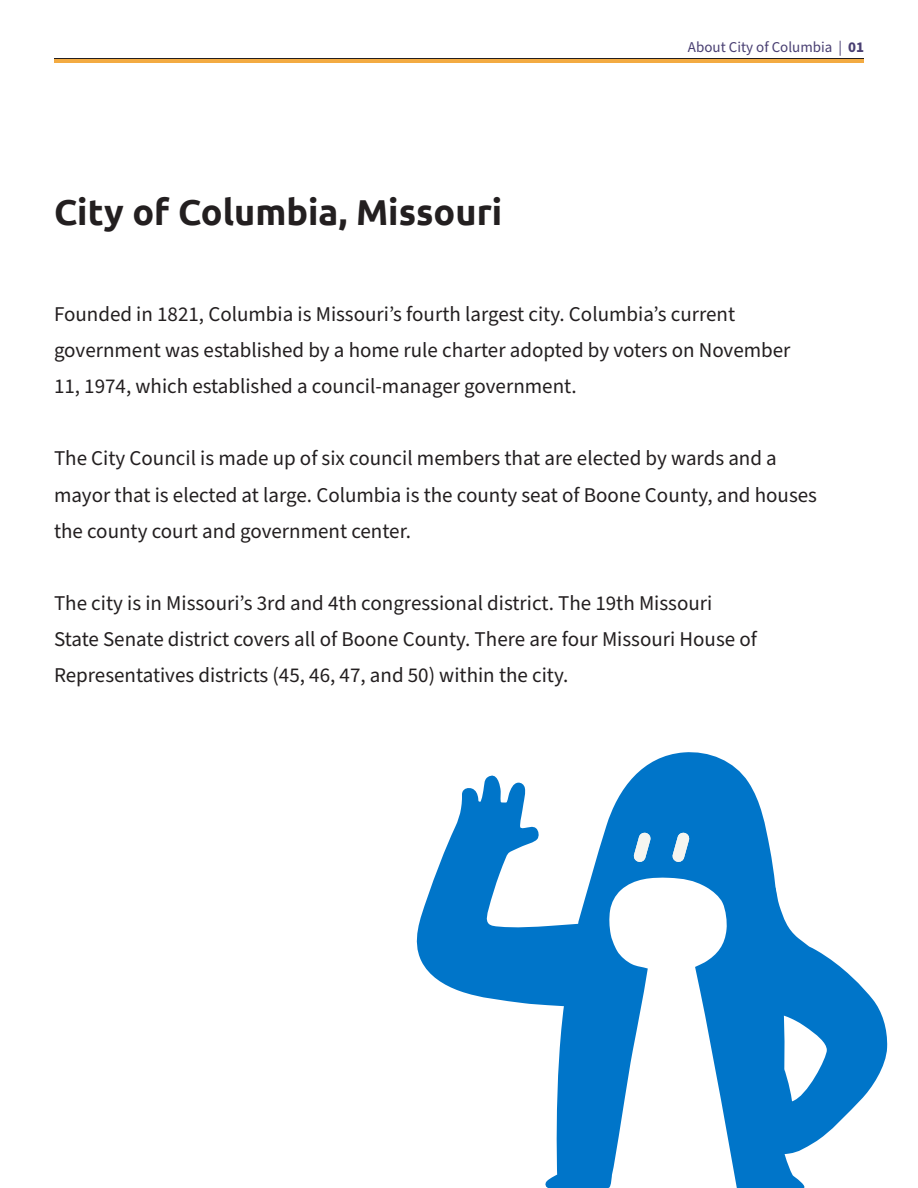
<style>
.page{position:relative;width:918px;height:1188px;background:#fff}
.page>*{position:absolute;margin:0;border:0;box-sizing:border-box;transform-origin:0 0}
.t1{font:700 36px "Ubuntu";color:#231f20}
.Paragraph_Body{font:21px/36px "Source Sans Pro";color:#231f20}
.t2{font:15px "Source Sans Pro";color:#493f72}
.s1{font-weight:700}
</style>
<div class="page">
<hr style="left:54px;top:58px;width:810px;height:1px;background:#231f20">
<hr style="left:54px;top:59px;width:810px;height:4px;background:#f3ab42">
<svg style="left:545px;top:752px;width:260px;height:436px;fill:#0075c9"></svg>
<svg style="left:416px;top:771px;width:189px;height:237px;fill:#0075c9"></svg>
<svg style="left:633px;top:832px;width:18px;height:30px"></svg>
<svg style="left:672px;top:832px;width:18px;height:30px"></svg>
<svg style="left:749px;top:887px;width:139px;height:267px"></svg>
<p class="t1" style="left:54px;top:190px;width:450px">City of Columbia, Missouri</p>
<p class="t2" style="left:688px;top:37px;width:178px">About City of Columbia | <span class="s1">01</span></p>
<p class="Paragraph_Body" style="left:54px;top:297px;width:738px">Founded in 1821, Columbia is Missouri’s fourth largest city. Columbia’s current government was established by a home rule charter adopted by voters on November<br>11, 1974, which established a council-manager government.</p>
<p class="Paragraph_Body" style="left:54px;top:441px;width:765px">The City Council is made up of six council members that are elected by wards and a mayor that is elected at large. Columbia is the county seat of Boone County, and houses the county court and government center.</p>
<p class="Paragraph_Body" style="left:54px;top:585px;width:704px">The city is in Missouri’s 3rd and 4th congressional district. The 19th Missouri<br>State Senate district covers all of Boone County. There are four Missouri House of<br>Representatives districts (45, 46, 47, and 50) within the city.</p>
</div>
